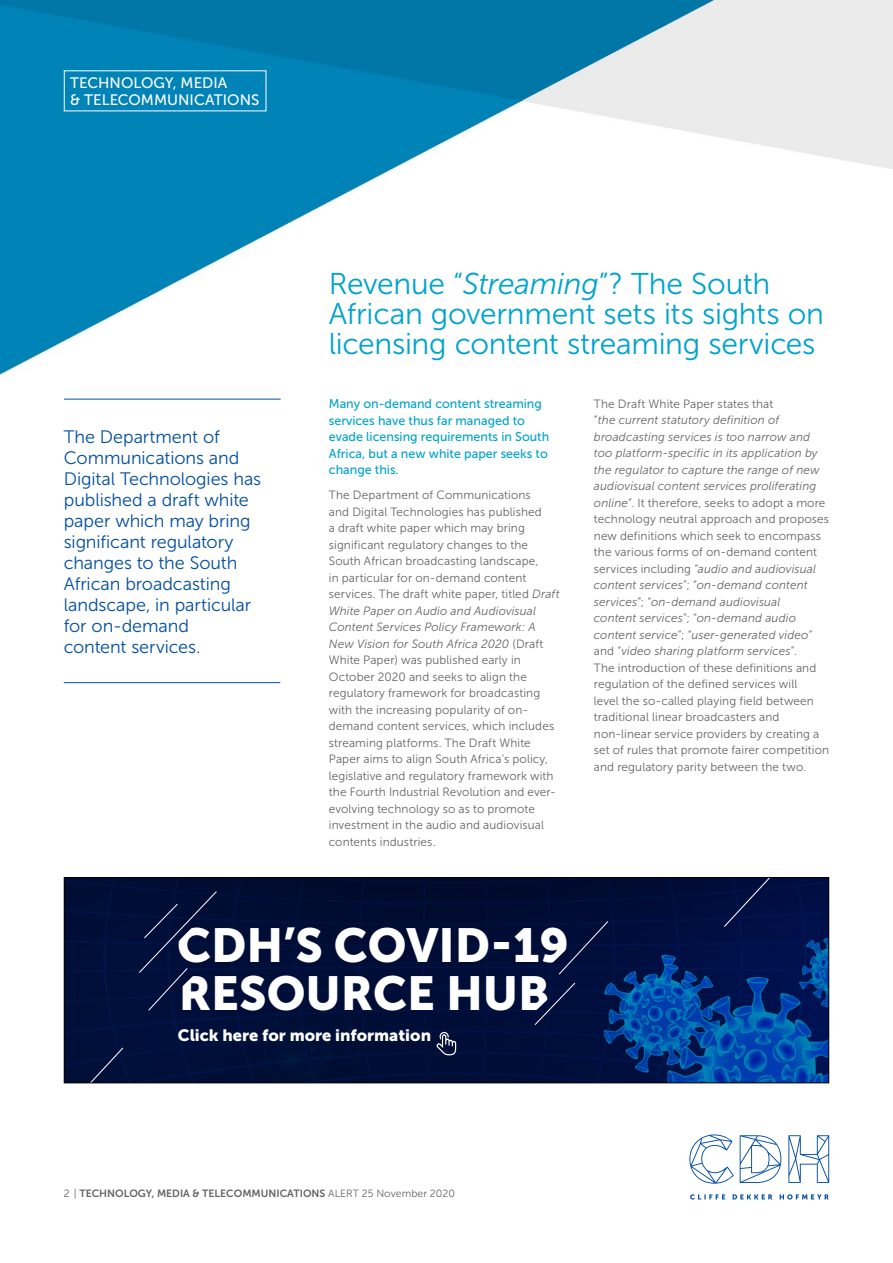
<style>
.page{position:relative;width:893px;height:1263px;background:#fff}
.page>*{position:absolute;margin:0;border:0;box-sizing:border-box;transform-origin:0 0}
.t1{font:47.4px/48px "Museo Sans 900";color:#fff}
.t2{font:30px/30px "Museo Sans 300";letter-spacing:-.01em;color:#00a3cd}
.t3{font:18px/21px "Museo Sans 300";letter-spacing:-.005em;color:#034ea2}
.t4{font:16.35px "Museo Sans 900";color:#fff}
.t5{font:15.15px/17.1px "Museo Sans 500";letter-spacing:.005em;color:#fff}
.t6{font:12.75px/16.5px "Museo Sans 500";color:#00a3cd}
.t7{font:12px/16.5px "Museo Sans 300";letter-spacing:.01em;color:#636466}
.t8{font:10.5px "Museo Sans 700";color:#636466}
.s1{font-style:italic}
.s2{font-family:"Museo Sans 300"}
</style>
<div class="page">
<svg style="left:690px;top:1194px;width:139px;height:5px"></svg>
<svg style="left:689px;top:1134px;width:45px;height:50px"></svg>
<svg style="left:740px;top:1135px;width:41px;height:48px"></svg>
<svg style="left:788px;top:1135px;width:41px;height:48px"></svg>
<img style="left:0;top:0;width:893px;height:375px">
<hr style="left:64px;top:399px;width:217px;height:1px;background:#034ea2">
<hr style="left:64px;top:682px;width:216px;height:1px;background:#034ea2">
<svg style="left:64px;top:877px;width:765px;height:206px;background:#001646"></svg>
<p class="t5" style="left:70px;top:74px;width:191px">TECHNOLOGY, MEDIA<br>&amp; TELECOMMUNICATIONS</p>
<h3 class="t3" style="left:64px;top:427px;width:199px">The Department of<br>Communications and<br>Digital Technologies has published a draft white paper which may bring significant regulatory changes to the South<br>African broadcasting landscape, in particular for on-demand<br>content services.</h3>
<h2 class="t2" style="left:329px;top:268px;width:497px">Revenue “<span class="s1">Streaming</span>”? The South<br>African government sets its sights on licensing content streaming services</h2>
<p class="t6" style="left:329px;top:396px;width:222px">Many on-demand content streaming services have thus far managed to evade licensing requirements in South<br>Africa, but a new white paper seeks to change this.</p>
<p class="t7" style="left:329px;top:487px;width:232px">The Department of Communications<br>and Digital Technologies has published<br>a draft white paper which may bring significant regulatory changes to the South African broadcasting landscape,<br>in particular for on-demand content services. The draft white paper, titled <span class="s1">Draft White Paper on Audio and Audiovisual Content Services Policy Framework: A New Vision for South Africa 2020</span> (Draft White Paper) was published early in October 2020 and seeks to align the regulatory framework for broadcasting with the increasing popularity of on&shy;demand content services, which includes streaming platforms. The Draft White Paper aims to align South Africa’s policy, legislative and regulatory framework with the Fourth Industrial Revolution and ever&shy;evolving technology so as to promote investment in the audio and audiovisual contents industries.</p>
<p class="t7" style="left:594px;top:395px;width:237px">The Draft White Paper states that<br>“<span class="s1">the current statutory definition of broadcasting services is too narrow and too platform-specific in its application by the regulator to capture the range of new audiovisual content services proliferating online</span>”. It therefore, seeks to adopt a more technology neutral approach and proposes new definitions which seek to encompass the various forms of on-demand content services including “<span class="s1">audio and audiovisual content services</span>”; “<span class="s1">on-demand content services</span>”; “<span class="s1">on-demand audiovisual<br>content services</span>”; “<span class="s1">on-demand audio content service</span>”; “<span class="s1">user-generated video</span>” and “<span class="s1">video sharing platform services</span>”.<br>The introduction of these definitions and regulation of the defined services will<br>level the so-called playing field between traditional linear broadcasters and non-linear service providers by creating a set of rules that promote fairer competition and regulatory parity between the two.</p>
<h1 class="t1" style="left:177px;top:921px;width:393px">CDH’S COVID-19<br>RESOURCE HUB</h1>
<h3 class="t4" style="left:178px;top:1025px;width:255px">Click here for more information</h3>
<p class="t8" style="left:64px;top:1187px;width:393px"><span class="s2">2 |</span> TECHNOLOGY, MEDIA &amp; TELECOMMUNICATIONS <span class="s2">ALERT 25 November 2020</span></p>
</div>
